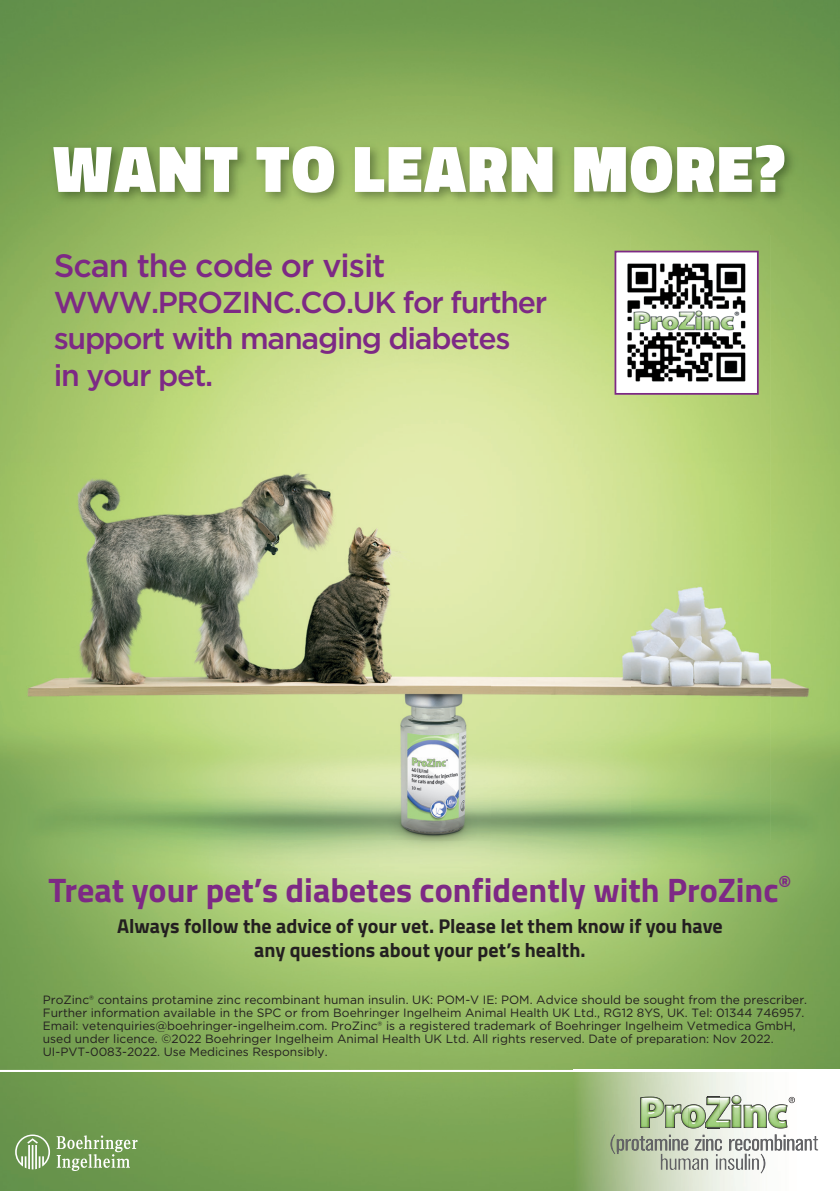
<style>
.page{position:relative;width:840px;height:1191px;background:#fff}
.page>*{position:absolute;margin:0;border:0;box-sizing:border-box;transform-origin:0 0}
.t1{font:900 66.8px "Titillium";letter-spacing:.03em;color:#fff}
.t2{font:700 34px "Titillium";color:#7d2985}
.t3{font:500 32.4px "Gotham";letter-spacing:-.03em;color:#7d2985}
.t4{font:500 30.2px/36.2px "Gotham";letter-spacing:-.04em;color:#7d2985}
.t5{font:700 20px/24px "Titillium";color:#231f20;text-align:center}
.t6{font:12px/13px "Gotham";color:#231f20}
</style>
<div class="page">
<img style="left:0;top:0;width:349px;height:140px">
<img style="left:349px;top:0;width:350px;height:128px">
<img style="left:699px;top:0;width:140px;height:140px">
<img style="left:0;top:140px;width:69px;height:700px">
<img style="left:770px;top:140px;width:69px;height:929px">
<img style="left:69px;top:234px;width:420px;height:606px">
<img style="left:489px;top:234px;width:140px;height:957px">
<img style="left:629px;top:234px;width:141px;height:46px">
<img style="left:700px;top:280px;width:70px;height:789px">
<img style="left:629px;top:395px;width:71px;height:674px">
<img style="left:0;top:840px;width:490px;height:351px">
<img style="left:45px;top:128px;width:758px;height:106px">
<svg style="left:15px;top:1134px;width:35px;height:35px"></svg>
<svg style="left:57px;top:1135px;width:81px;height:36px;background:#8eaf76"></svg>
<hr style="left:0;top:1070px;width:839px;height:1px;background:#fff">
<img style="left:573px;top:1071px;width:246px;height:120px">
<svg style="left:610px;top:1095px;width:207px;height:64px"></svg>
<img style="left:617px;top:254px;width:138px;height:138px">
<div style="left:614px;top:251px;width:144px;height:144px;border:2px solid #7d2985"></div>
<h1 class="t1" style="left:53px;top:120px;width:733px">WANT TO LEARN MORE?</h1>
<h3 class="t3" style="left:54px;top:244px;width:333px">Scan the code or visit</h3>
<h3 class="t4" style="left:54px;top:284px;width:495px">WWW.PROZINC.CO.UK for further support with managing diabetes<br>in your pet.</h3>
<h2 class="t2" style="left:48px;top:863px;width:744px">Treat your pet’s diabetes confidently with ProZinc<sup>®</sup></h2>
<h3 class="t5" style="left:117px;top:913px;width:607px">Always follow the advice of your vet. Please let them know if you have any questions about your pet’s health.</h3>
<p class="t6" style="left:43px;top:992px;width:765px">ProZinc® contains protamine zinc recombinant human insulin. UK: POM-V IE: POM. Advice should be sought from the prescriber.<br>Further information available in the SPC or from Boehringer Ingelheim Animal Health UK Ltd., RG12 8YS, UK. Tel: 01344 746957.<br>Email: vetenquiries@boehringer-ingelheim.com. ProZinc® is a registered trademark of Boehringer Ingelheim Vetmedica GmbH, used under licence. ©2022 Boehringer Ingelheim Animal Health UK Ltd. All rights reserved. Date of preparation: Nov 2022.<br>UI-PVT-0083-2022. Use Medicines Responsibly.</p>
</div>
